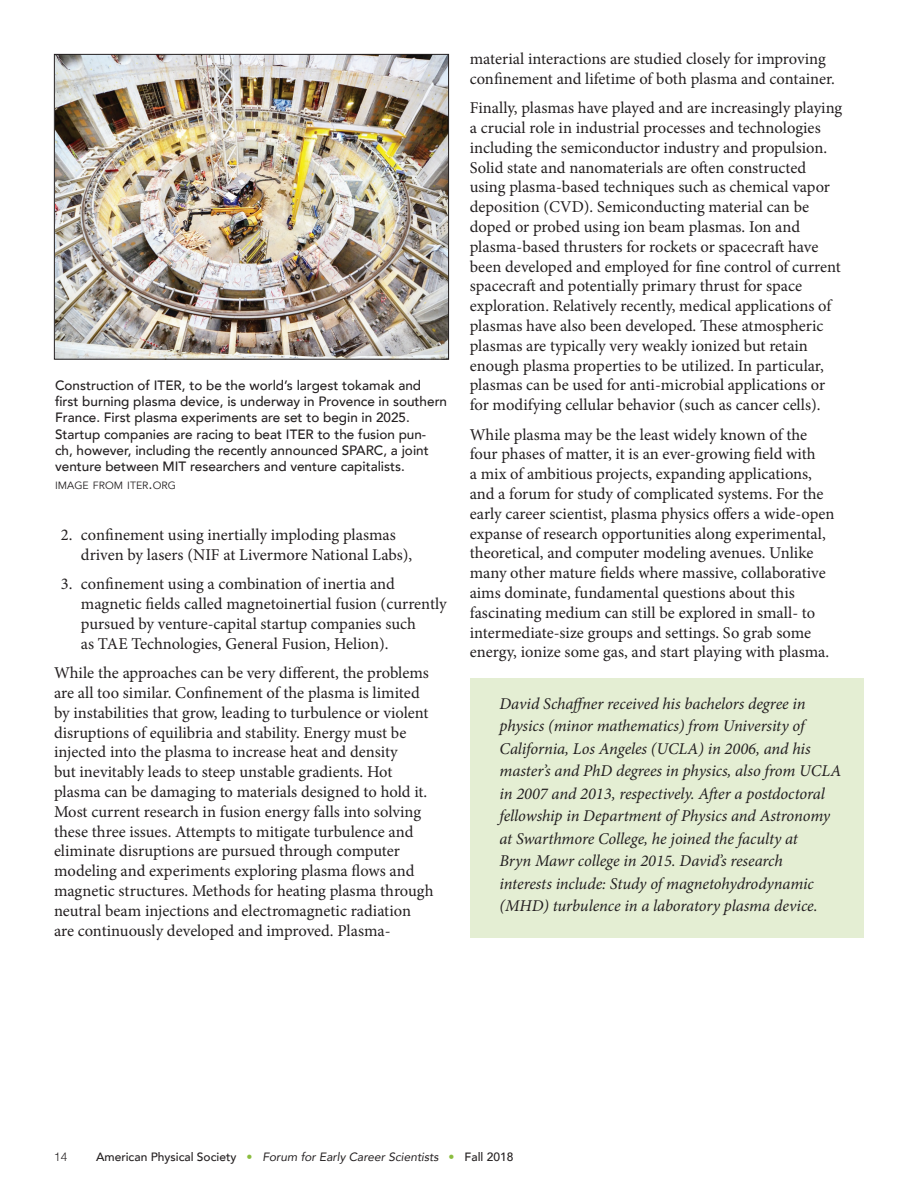
<style>
.page{position:relative;width:918px;height:1188px;background:#fff}
.page>*{position:absolute;margin:0;border:0;box-sizing:border-box;transform-origin:0 0}
.t1{font:16.5px/19.8px "Minion Pro";color:#231f20}
.t2{font:italic 16.5px/22.5px "Minion Pro";letter-spacing:-.005em;color:#231f20}
.t3{font:500 13.5px/16.2px "Avenir";color:#231f20}
.t4{font:500 12px "Avenir";color:#231f20}
.t5{font:300 12px "Helvetica Neue";color:#231f20}
.t6{font:10.5px "Avenir";color:#231f20}
.s1{font-size:15px}
.s2{color:#8bbd3f}
.s3{font-weight:400;font-style:italic}
</style>
<div class="page">
<img style="left:56px;top:56px;width:391px;height:302px">
<div style="left:54px;top:54px;width:395px;height:306px;border:1px solid #231f20"></div>
<div style="left:470px;top:678px;width:394px;height:259px;background:#e4eed3"></div>
<p class="t3" style="left:55px;top:376px;width:394px">Construction of ITER, to be the world’s largest tokamak and first burning plasma device, is underway in Provence in southern France. First plasma experiments are set to begin in 2025.<br>Startup companies are racing to beat ITER to the fusion pun&shy;ch, however, including the recently announced SPARC, a joint venture between MIT researchers and venture capitalists.</p>
<p class="t6" style="left:55px;top:479px;width:122px">IMAGE FROM ITER<span class="s1">.</span>ORG</p>
<p class="t1" style="left:81px;top:525px;width:333px;text-indent:-20px">2. confinement using inertially imploding plasmas driven by lasers (NIF at Livermore National Labs),</p>
<p class="t1" style="left:81px;top:574px;width:367px;text-indent:-20px">3. confinement using a combination of inertia and magnetic fields called magnetoinertial fusion (currently pursued by venture-capital startup companies such<br>as TAE Technologies, General Fusion, Helion).</p>
<p class="t1" style="left:54px;top:663px;width:381px">While the approaches can be very different, the problems are all too similar. Confinement of the plasma is limited by instabilities that grow, leading to turbulence or violent disruptions of equilibria and stability. Energy must be injected into the plasma to increase heat and density<br>but inevitably leads to steep unstable gradients. Hot plasma can be damaging to materials designed to hold it.<br>Most current research in fusion energy falls into solving these three issues. Attempts to mitigate turbulence and eliminate disruptions are pursued through computer modeling and experiments exploring plasma flows and magnetic structures. Methods for heating plasma through neutral beam injections and electromagnetic radiation are continuously developed and improved. Plasma-</p>
<p class="t1" style="left:470px;top:49px;width:367px">material interactions are studied closely for improving confinement and lifetime of both plasma and container.</p>
<p class="t1" style="left:470px;top:98px;width:374px">Finally, plasmas have played and are increasingly playing a crucial role in industrial processes and technologies including the semiconductor industry and propulsion.<br>Solid state and nanomaterials are often constructed using plasma-based techniques such as chemical vapor deposition (CVD). Semiconducting material can be doped or probed using ion beam plasmas. Ion and plasma-based thrusters for rockets or spacecraft have been developed and employed for fine control of current spacecraft and potentially primary thrust for space exploration. Relatively recently, medical applications of plasmas have also been developed. These atmospheric plasmas are typically very weakly ionized but retain enough plasma properties to be utilized. In particular, plasmas can be used for anti-microbial applications or for modifying cellular behavior (such as cancer cells).</p>
<p class="t1" style="left:470px;top:425px;width:366px">While plasma may be the least widely known of the four phases of matter, it is an ever-growing field with<br>a mix of ambitious projects, expanding applications, and a forum for study of complicated systems. For the early career scientist, plasma physics offers a wide-open expanse of research opportunities along experimental, theoretical, and computer modeling avenues. Unlike many other mature fields where massive, collaborative aims dominate, fundamental questions about this fascinating medium can still be explored in small- to intermediate-size groups and settings. So grab some energy, ionize some gas, and start playing with plasma.</p>
<p class="t2" style="left:500px;top:692px;width:343px">David Schaffner received his bachelors degree in physics (minor mathematics) from University of California, Los Angeles (UCLA) in 2006, and his master’s and PhD degrees in physics, also from UCLA in 2007 and 2013, respectively. After a postdoctoral fellowship in Department of Physics and Astronomy at Swarthmore College, he joined the faculty at<br>Bryn Mawr college in 2015. David’s research<br>interests include: Study of magnetohydrodynamic (MHD) turbulence in a laboratory plasma device.</p>
<p class="t5" style="left:54px;top:1147px;width:15px">14</p>
<p class="t4" style="left:96px;top:1146px;width:419px">American Physical Society <span class="s2">•</span> <span class="s3">Forum for Early Career Scientists</span> <span class="s2">•</span> Fall 2018</p>
</div>
